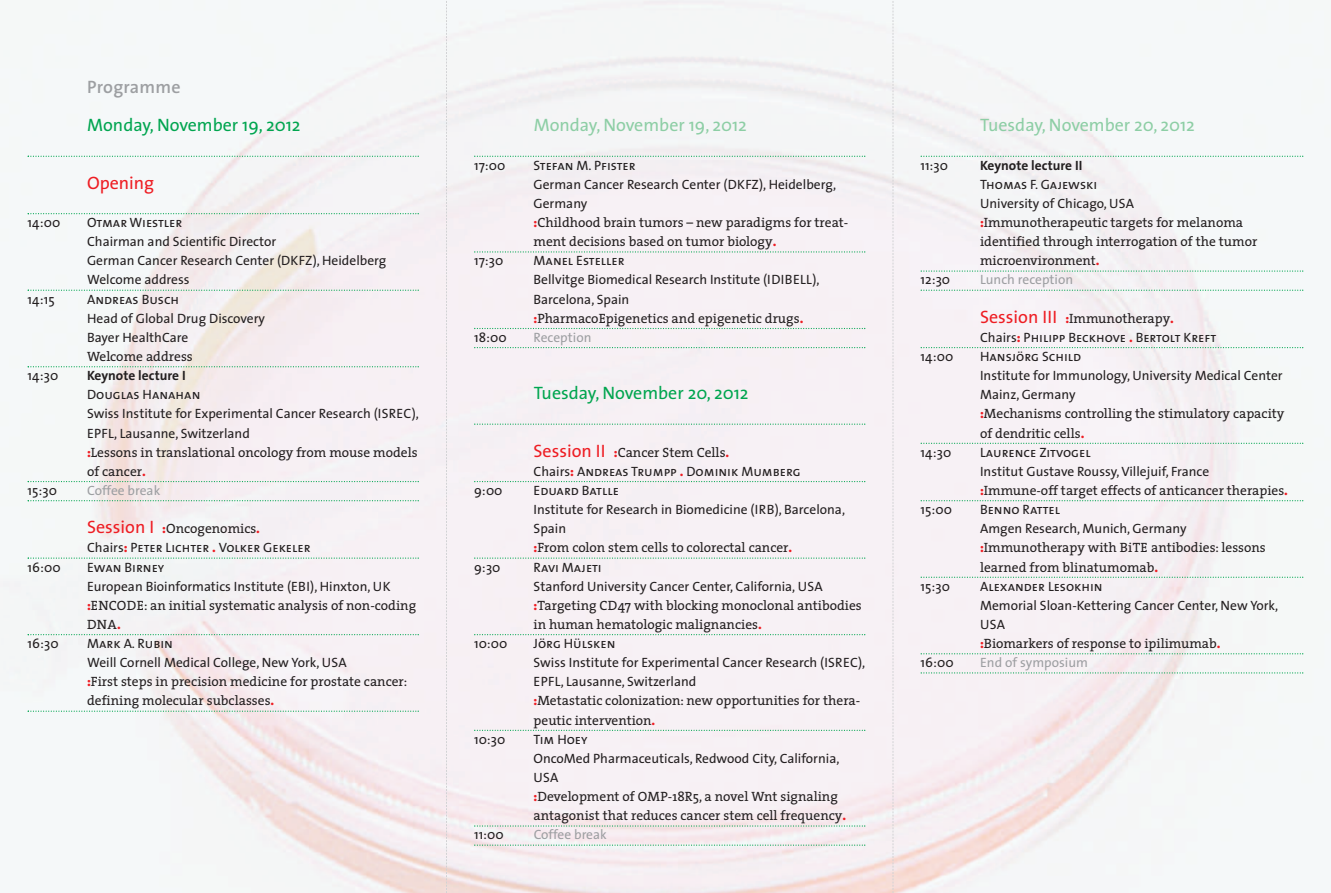
<style>
.page{position:relative;width:1331px;height:893px;background:#fff}
.page>*{position:absolute;margin:0;border:0;box-sizing:border-box;transform-origin:0 0}
.t1{font:18px "The Sans";color:#00a54f}
.t2{font:18px "The Sans";color:#8dcea5}
.t3{font:600 18px "The Sans";letter-spacing:.01em;color:#9d9fa2}
.t4{font:18px "The Sans";color:#ee1d23}
.t5{font:13.5px/19.2px "The Serif";color:#231f20}
.t6{font:13.5px/19.2px "The Sans";color:#231f20}
.t7{font:13.5px "The Sans Caps";color:#231f20}
.t8{font:13.5px "The Sans";color:#9d9fa2}
.t9{font:700 13.5px "The Sans";color:#231f20}
.s1{font-family:"The Sans Bold Caps";font-weight:400}
.s2{font-family:"The Sans";font-weight:800;color:#ee1d23}
.s3{font-family:"The Sans";font-size:18px;color:#ee1d23}
.s4{font-family:"The Sans"}
</style>
<div class="page">
<div style="left:0;top:0;width:1304px;height:893px;background:#f5f1f5"></div>
<svg style="left:28px;top:156px;width:391px;height:1px"></svg>
<svg style="left:28px;top:213px;width:391px;height:1px"></svg>
<svg style="left:28px;top:290px;width:391px;height:1px"></svg>
<svg style="left:28px;top:366px;width:391px;height:1px"></svg>
<svg style="left:28px;top:481px;width:391px;height:1px"></svg>
<svg style="left:28px;top:500px;width:391px;height:1px"></svg>
<svg style="left:28px;top:557px;width:391px;height:2px"></svg>
<svg style="left:28px;top:634px;width:391px;height:1px"></svg>
<svg style="left:28px;top:711px;width:391px;height:1px"></svg>
<svg style="left:474px;top:156px;width:391px;height:1px"></svg>
<svg style="left:474px;top:251px;width:391px;height:2px"></svg>
<svg style="left:474px;top:328px;width:391px;height:1px"></svg>
<svg style="left:474px;top:347px;width:391px;height:1px"></svg>
<svg style="left:474px;top:423px;width:391px;height:2px"></svg>
<svg style="left:474px;top:481px;width:391px;height:1px"></svg>
<svg style="left:474px;top:557px;width:391px;height:2px"></svg>
<svg style="left:474px;top:634px;width:391px;height:1px"></svg>
<svg style="left:474px;top:730px;width:391px;height:1px"></svg>
<svg style="left:474px;top:825px;width:391px;height:2px"></svg>
<svg style="left:474px;top:844px;width:391px;height:2px"></svg>
<svg style="left:921px;top:156px;width:382px;height:1px"></svg>
<svg style="left:921px;top:270px;width:382px;height:2px"></svg>
<svg style="left:921px;top:290px;width:382px;height:1px"></svg>
<svg style="left:921px;top:347px;width:382px;height:1px"></svg>
<svg style="left:921px;top:443px;width:382px;height:1px"></svg>
<svg style="left:921px;top:500px;width:382px;height:1px"></svg>
<svg style="left:921px;top:577px;width:382px;height:1px"></svg>
<svg style="left:921px;top:653px;width:382px;height:1px"></svg>
<svg style="left:921px;top:672px;width:382px;height:2px"></svg>
<svg style="left:446px;top:0;width:1px;height:893px"></svg>
<svg style="left:893px;top:0;width:1px;height:893px"></svg>
<h1 class="t3" style="left:87px;top:80px;width:95px">Programme</h1>
<h1 class="t1" style="left:87px;top:118px;width:215px">Monday, November 19, 2012</h1>
<h1 class="t4" style="left:87px;top:176px;width:69px">Opening</h1>
<p class="t6" style="left:28px;top:214px;width:34px">14:00</p>
<p class="t7" style="left:87px;top:215px;width:97px">Otmar Wiestler</p>
<p class="t6" style="left:87px;top:233px;width:301px">Chairman and Scientific Director<br>German Cancer Research Center (DKFZ), Heidelberg<br>Welcome address</p>
<p class="t6" style="left:28px;top:291px;width:29px">14:15</p>
<p class="t7" style="left:87px;top:291px;width:94px">Andreas Busch</p>
<p class="t6" style="left:87px;top:310px;width:179px">Head of Global Drug Discovery<br>Bayer HealthCare</p>
<p class="t5" style="left:87px;top:348px;width:107px">Welcome address</p>
<p class="t6" style="left:28px;top:367px;width:32px">14:30</p>
<p class="t9" style="left:87px;top:370px;width:100px">Keynote lecture <span class="s1">I</span></p>
<p class="t7" style="left:87px;top:387px;width:115px">Douglas Hanahan</p>
<p class="t6" style="left:87px;top:406px;width:333px">Swiss Institute for Experimental Cancer Research (ISREC),<br>EPFL, Lausanne, Switzerland</p>
<p class="t5" style="left:87px;top:444px;width:332px"><span class="s2">:</span>Lessons in translational oncology from mouse models of cancer<span class="s2">.</span></p>
<p class="t6" style="left:28px;top:482px;width:31px">15:30</p>
<p class="t8" style="left:87px;top:485px;width:75px">Coffee break</p>
<p class="t5" style="left:87px;top:520px;width:174px"><span class="s3">Session I</span> <span class="s2">:</span>Oncogenomics<span class="s2">.</span></p>
<p class="t7" style="left:87px;top:540px;width:225px"><span class="s4">Chairs</span><span class="s2">:</span> Peter Lichter <span class="s2">.</span> Volker Gekeler</p>
<p class="t6" style="left:28px;top:559px;width:35px">16:00</p>
<p class="t7" style="left:87px;top:559px;width:79px">Ewan Birney</p>
<p class="t6" style="left:87px;top:578px;width:305px">European Bioinformatics Institute (EBI), Hinxton, UK</p>
<p class="t5" style="left:87px;top:597px;width:331px"><span class="s2">:</span>ENCODE: an initial systematic analysis of non-coding<br>DNA<span class="s2">.</span></p>
<p class="t6" style="left:28px;top:635px;width:33px">16:30</p>
<p class="t7" style="left:87px;top:635px;width:87px">Mark A. Rubin</p>
<p class="t6" style="left:87px;top:654px;width:261px">Weill Cornell Medical College, New York, USA</p>
<p class="t5" style="left:87px;top:673px;width:322px"><span class="s2">:</span>First steps in precision medicine for prostate cancer: defining molecular subclasses<span class="s2">.</span></p>
<h1 class="t2" style="left:534px;top:118px;width:215px">Monday, November 19, 2012</h1>
<p class="t6" style="left:474px;top:157px;width:33px">17:00</p>
<p class="t7" style="left:534px;top:157px;width:103px">Stefan M. Pfister</p>
<p class="t6" style="left:534px;top:176px;width:304px">German Cancer Research Center (DKFZ), Heidelberg,<br>Germany</p>
<p class="t5" style="left:534px;top:214px;width:316px"><span class="s2">:</span>Childhood brain tumors – new paradigms for treat&shy;ment decisions based on tumor biology<span class="s2">.</span></p>
<p class="t6" style="left:474px;top:253px;width:31px">17:30</p>
<p class="t7" style="left:534px;top:253px;width:93px">Manel Esteller</p>
<p class="t6" style="left:534px;top:272px;width:287px">Bellvitge Biomedical Research Institute (IDIBELL),<br>Barcelona, Spain</p>
<p class="t5" style="left:534px;top:310px;width:271px"><span class="s2">:</span>PharmacoEpigenetics and epigenetic drugs<span class="s2">.</span></p>
<p class="t6" style="left:474px;top:329px;width:34px">18:00</p>
<p class="t8" style="left:534px;top:332px;width:59px">Reception</p>
<h1 class="t1" style="left:534px;top:386px;width:216px">Tuesday, November 20, 2012</h1>
<p class="t5" style="left:534px;top:444px;width:197px"><span class="s3">Session II</span> <span class="s2">:</span>Cancer Stem Cells<span class="s2">.</span></p>
<p class="t7" style="left:534px;top:463px;width:269px"><span class="s4">Chairs</span><span class="s2">:</span> Andreas Trumpp <span class="s2">.</span> Dominik Mumberg</p>
<p class="t6" style="left:474px;top:482px;width:30px">9:00</p>
<p class="t7" style="left:534px;top:482px;width:87px">Eduard Batlle</p>
<p class="t6" style="left:534px;top:501px;width:313px">Institute for Research in Biomedicine (IRB), Barcelona,<br>Spain</p>
<p class="t5" style="left:534px;top:540px;width:260px"><span class="s2">:</span>From colon stem cells to colorectal cancer<span class="s2">.</span></p>
<p class="t6" style="left:474px;top:559px;width:28px">9:30</p>
<p class="t7" style="left:534px;top:559px;width:70px">Ravi Majeti</p>
<p class="t6" style="left:534px;top:578px;width:291px">Stanford University Cancer Center, California, USA</p>
<p class="t5" style="left:534px;top:597px;width:330px"><span class="s2">:</span>Targeting CD47 with blocking monoclonal antibodies in human hematologic malignancies<span class="s2">.</span></p>
<p class="t6" style="left:474px;top:635px;width:35px">10:00</p>
<p class="t7" style="left:534px;top:635px;width:83px">Jörg Hülsken</p>
<p class="t6" style="left:534px;top:654px;width:333px">Swiss Institute for Experimental Cancer Research (ISREC),<br>EPFL, Lausanne, Switzerland</p>
<p class="t5" style="left:534px;top:693px;width:328px"><span class="s2">:</span>Metastatic colonization: new opportunities for thera&shy;peutic intervention<span class="s2">.</span></p>
<p class="t6" style="left:474px;top:731px;width:33px">10:30</p>
<p class="t7" style="left:534px;top:731px;width:55px">Tim Hoey</p>
<p class="t6" style="left:534px;top:750px;width:307px">OncoMed Pharmaceuticals, Redwood City, California,<br>USA</p>
<p class="t5" style="left:534px;top:788px;width:314px"><span class="s2">:</span>Development of OMP-18R5, a novel Wnt signaling antagonist that reduces cancer stem cell frequency<span class="s2">.</span></p>
<p class="t6" style="left:474px;top:827px;width:31px">11:00</p>
<p class="t8" style="left:534px;top:830px;width:75px">Coffee break</p>
<h1 class="t2" style="left:980px;top:118px;width:216px">Tuesday, November 20, 2012</h1>
<p class="t6" style="left:921px;top:157px;width:29px">11:30</p>
<p class="t9" style="left:980px;top:160px;width:104px">Keynote lecture <span class="s1">II</span></p>
<p class="t7" style="left:980px;top:176px;width:119px">Thomas F. Gajewski</p>
<p class="t6" style="left:980px;top:195px;width:156px">University of Chicago, USA</p>
<p class="t5" style="left:980px;top:214px;width:279px"><span class="s2">:</span>Immunotherapeutic targets for melanoma identified through interrogation of the tumor microenvironment<span class="s2">.</span></p>
<p class="t6" style="left:921px;top:272px;width:31px">12:30</p>
<p class="t8" style="left:980px;top:275px;width:95px">Lunch reception</p>
<p class="t5" style="left:980px;top:310px;width:195px"><span class="s3">Session III</span> <span class="s2">:</span>Immunotherapy<span class="s2">.</span></p>
<p class="t7" style="left:980px;top:329px;width:238px"><span class="s4">Chairs</span><span class="s2">:</span> Philipp Beckhove <span class="s2">.</span> Bertolt Kreft</p>
<p class="t6" style="left:921px;top:348px;width:34px">14:00</p>
<p class="t7" style="left:980px;top:348px;width:103px">Hansjörg Schild</p>
<p class="t6" style="left:980px;top:367px;width:304px">Institute for Immunology, University Medical Center<br>Mainz, Germany</p>
<p class="t5" style="left:980px;top:406px;width:306px"><span class="s2">:</span>Mechanisms controlling the stimulatory capacity of dendritic cells<span class="s2">.</span></p>
<p class="t6" style="left:921px;top:444px;width:32px">14:30</p>
<p class="t7" style="left:980px;top:444px;width:112px">Laurence Zitvogel</p>
<p class="t6" style="left:980px;top:463px;width:231px">Institut Gustave Roussy, Villejuif, France</p>
<p class="t5" style="left:980px;top:482px;width:309px"><span class="s2">:</span>Immune-off target effects of anticancer therapies<span class="s2">.</span></p>
<p class="t6" style="left:921px;top:501px;width:33px">15:00</p>
<p class="t7" style="left:980px;top:502px;width:81px">Benno Rattel</p>
<p class="t6" style="left:980px;top:520px;width:208px">Amgen Research, Munich, Germany</p>
<p class="t5" style="left:980px;top:540px;width:287px"><span class="s2">:</span>Immunotherapy with BiTE antibodies: lessons learned from blinatumomab<span class="s2">.</span></p>
<p class="t6" style="left:921px;top:578px;width:31px">15:30</p>
<p class="t7" style="left:980px;top:578px;width:124px">Alexander Lesokhin</p>
<p class="t6" style="left:980px;top:597px;width:300px">Memorial Sloan-Kettering Cancer Center, New York,<br>USA</p>
<p class="t5" style="left:980px;top:635px;width:242px"><span class="s2">:</span>Biomarkers of response to ipilimumab<span class="s2">.</span></p>
<p class="t6" style="left:921px;top:654px;width:35px">16:00</p>
<p class="t8" style="left:980px;top:657px;width:109px">End of symposium</p>
</div>
